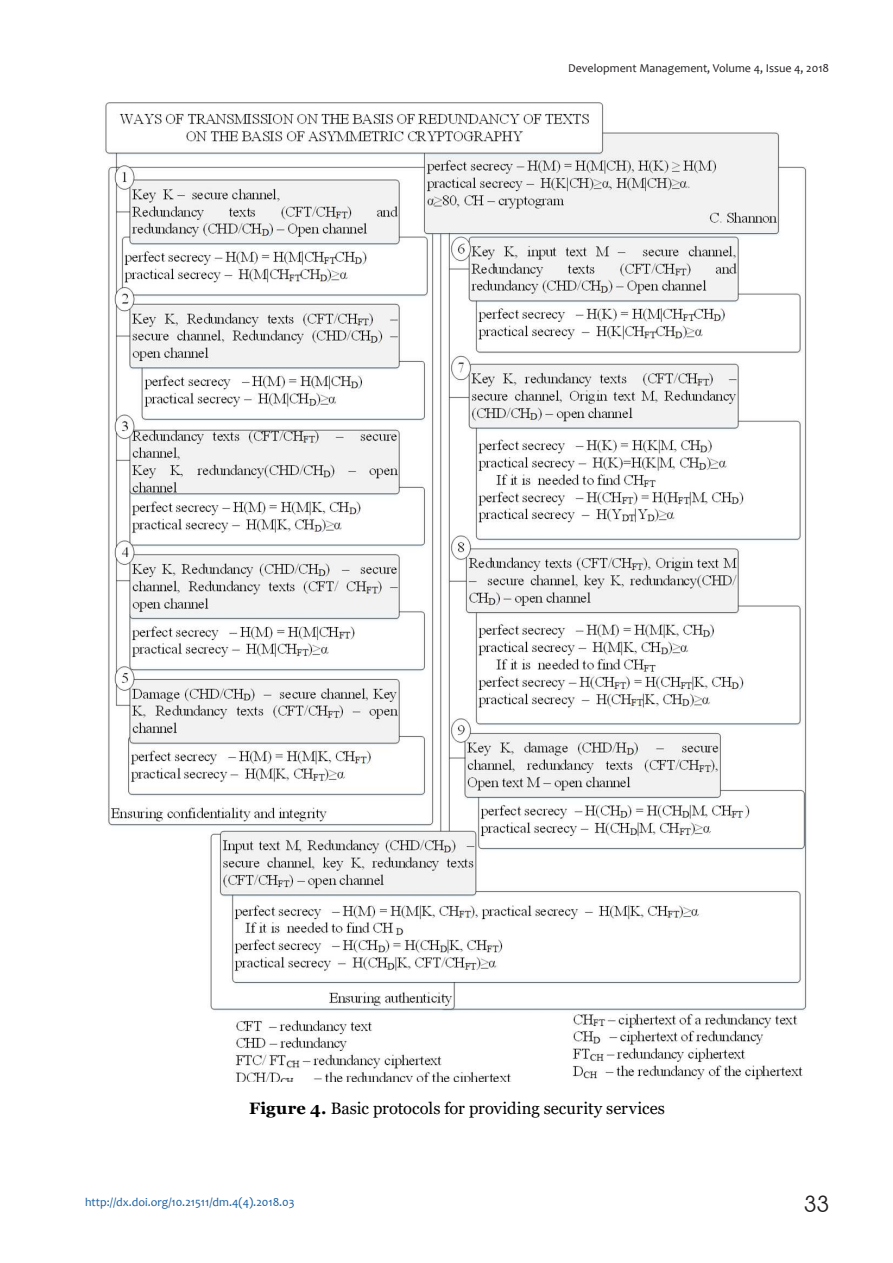
<style>
.page{position:relative;width:893px;height:1263px;background:#fff}
.page>*{position:absolute;margin:0;border:0;box-sizing:border-box;transform-origin:0 0}
.t1{font:22.5px "Avant Garde Gothic C";color:#231f20}
.t2{font:16.5px "Georgia";color:#000}
.t3{font:12px "Candara";color:#175d9e}
.t4{font:12px "Candara";color:#231f20}
.s1{font-weight:700}
</style>
<div class="page">
<img style="left:105px;top:102px;width:702px;height:980px">
<p class="t4" style="left:568px;top:64px;width:263px">Development Management, Volume 4, Issue 4, 2018</p>
<p class="t2" style="left:249px;top:1098px;width:417px"><span class="s1">Figure 4.</span> Basic protocols for providing security services</p>
<p class="t3" style="left:85px;top:1197px;width:211px">http://dx.doi.org/10.21511/dm.4(4).2018.03</p>
<h1 class="t1" style="left:804px;top:1191px;width:26px">33</h1>
</div>
